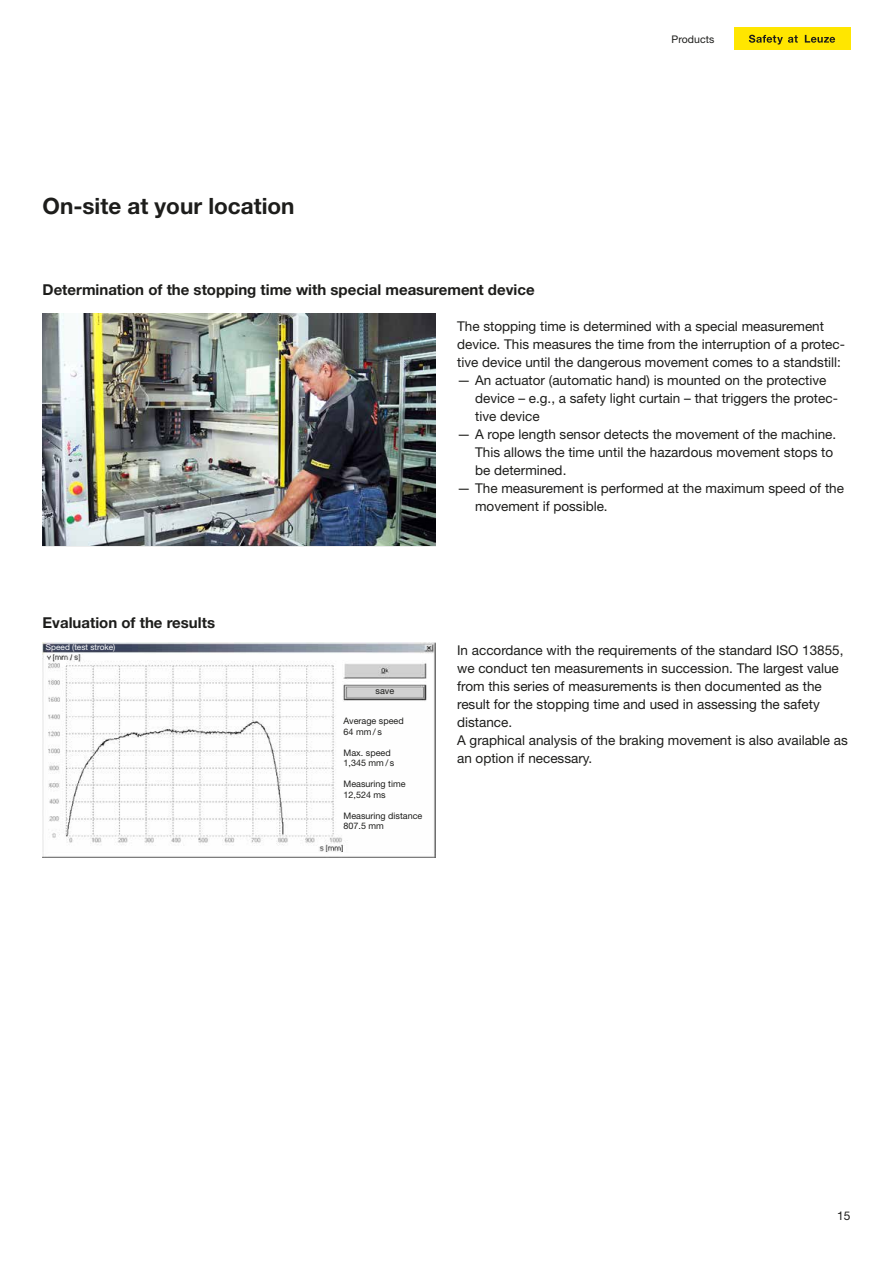
<style>
.page{position:relative;width:893px;height:1263px;background:#fff}
.page>*{position:absolute;margin:0;border:0;box-sizing:border-box;transform-origin:0 0}
.t1{font:700 22.5px "Helvetica Neue LT Pro";color:#1d1d1b}
.t2{font:700 15px "Helvetica Neue LT Pro";color:#1d1d1b}
.t3{font:13.5px/18px "Helvetica Neue LT Pro";color:#1d1d1b}
.t4{font:12px "Helvetica Neue LT Pro";color:#1d1d1b}
.t5{font:10.5px "Helvetica Neue LT Pro";letter-spacing:.005em;color:#1d1d1b}
.t6{font:9px/10.5px "Helvetica Neue LT Pro";color:#1d1d1b}
.t7{font:8.25px "Helvetica Neue LT Pro";color:#fff}
</style>
<div class="page">
<img style="left:43px;top:642px;width:393px;height:215px">
<img style="left:43px;top:314px;width:392px;height:231px">
<div style="left:733px;top:27px;width:117px;height:23px;background:#ffe600"></div>
<svg style="left:749px;top:35px;width:86px;height:10px"></svg>
<h1 class="t1" style="left:43px;top:191px;width:254px">On-site at your location</h1>
<p class="t2" style="left:43px;top:280px;width:494px">Determination of the stopping time with special measurement device</p>
<p class="t5" style="left:672px;top:32px;width:44px">Products</p>
<p class="t2" style="left:43px;top:613px;width:174px">Evaluation of the results</p>
<p class="t7" style="left:46px;top:642px;width:71px">Speed (test stroke)</p>
<p class="t3" style="left:457px;top:316px;width:389px">The stopping time is determined with a special measurement device. This measures the time from the interruption of a protec&shy;tive device until the dangerous movement comes to a standstill:</p>
<p class="t3" style="left:475px;top:370px;width:364px;text-indent:-18px">— An actuator (automatic hand) is mounted on the protective device – e.g., a safety light curtain – that triggers the protec&shy;tive device</p>
<p class="t3" style="left:475px;top:424px;width:363px;text-indent:-18px">— A rope length sensor detects the movement of the machine.<br>This allows the time until the hazardous movement stops to be determined.</p>
<p class="t3" style="left:475px;top:478px;width:370px;text-indent:-18px">— The measurement is performed at the maximum speed of the movement if possible.</p>
<p class="t6" style="left:376px;top:685px;width:20px">save</p>
<p class="t6" style="left:344px;top:715px;width:62px">Average speed<br>64 mm/s</p>
<p class="t6" style="left:344px;top:747px;width:52px">Max. speed<br>1,345 mm / s</p>
<p class="t6" style="left:344px;top:778px;width:64px">Measuring time<br>12,524 ms</p>
<p class="t6" style="left:344px;top:810px;width:80px">Measuring distance<br>807.5 mm</p>
<p class="t3" style="left:457px;top:640px;width:392px">In accordance with the requirements of the standard ISO 13855, we conduct ten measurements in succession. The largest value from this series of measurements is then documented as the result for the stopping time and used in assessing the safety distance.<br>A graphical analysis of the braking movement is also available as an option if necessary.</p>
<p class="t4" style="left:837px;top:1209px;width:15px">15</p>
</div>
